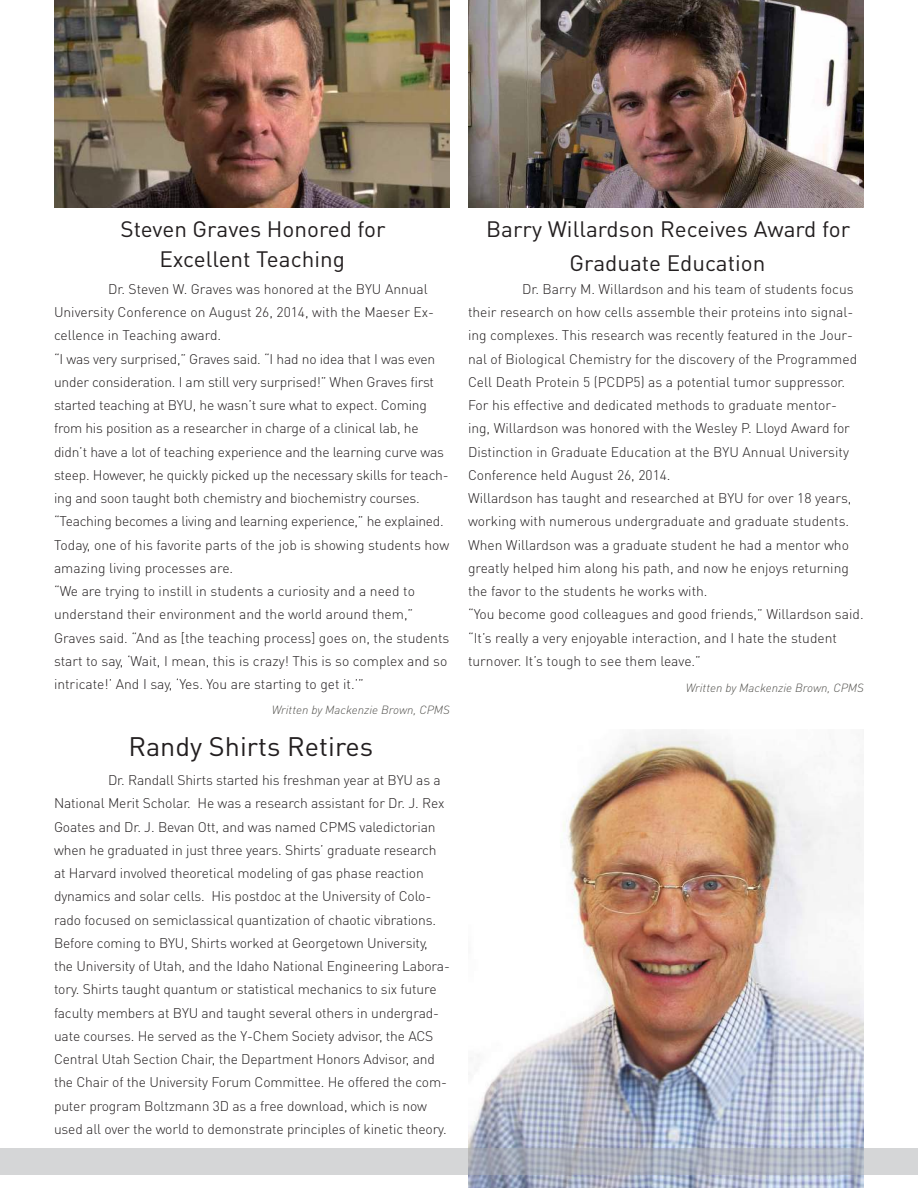
<style>
.page{position:relative;width:918px;height:1188px;background:#fff}
.page>*{position:absolute;margin:0;border:0;box-sizing:border-box;transform-origin:0 0}
.t1{font:26.4px "DIN Pro";color:#231f20}
.t2{font:22.05px/34.5px "DIN Pro";color:#231f20;text-align:center}
.t3{font:300 13.8px/23.2px "DIN Pro";letter-spacing:-.01em;color:#231f20}
.t4{font:italic 300 11.7px "DIN Pro";color:#53524e}
</style>
<div class="page">
<img style="left:54px;top:0;width:396px;height:207px">
<img style="left:468px;top:0;width:396px;height:207px">
<img style="left:468px;top:729px;width:396px;height:459px">
<svg style="left:0;top:1148px;width:918px;height:27px;background:#c2c5cb"></svg>
<h2 class="t2" style="left:120px;top:213px;width:267px;line-height:30px">Steven Graves Honored for<br>Excellent Teaching</h2>
<h2 class="t2" style="left:486px;top:211px;width:365px">Barry Willardson Receives Award for<br>Graduate Education</h2>
<p class="t3" style="left:54px;top:277px;width:397px;text-indent:54px">Dr. Steven W. Graves was honored at the BYU Annual University Conference on August 26, 2014, with the Maeser Ex&shy;cellence in Teaching award.<br>“I was very surprised,” Graves said. “I had no idea that I was even under consideration. I am still very surprised!” When Graves first started teaching at BYU, he wasn’t sure what to expect. Coming from his position as a researcher in charge of a clinical lab, he didn’t have a lot of teaching experience and the learning curve was steep. However, he quickly picked up the necessary skills for teach&shy;ing and soon taught both chemistry and biochemistry courses. “Teaching becomes a living and learning experience,” he explained.<br>Today, one of his favorite parts of the job is showing students how amazing living processes are.<br>“We are trying to instill in students a curiosity and a need to understand their environment and the world around them,” Graves said. “And as [the teaching process] goes on, the students start to say, ‘Wait, I mean, this is crazy! This is so complex and so intricate!’ And I say, ‘Yes. You are starting to get it.’”</p>
<p class="t3" style="left:468px;top:277px;width:397px;text-indent:54px">Dr. Barry M. Willardson and his team of students focus their research on how cells assemble their proteins into signal&shy;ing complexes. This research was recently featured in the Jour&shy;nal of Biological Chemistry for the discovery of the Programmed Cell Death Protein 5 (PCDP5) as a potential tumor suppressor.<br>For his effective and dedicated methods to graduate mentor-<br>ing, Willardson was honored with the Wesley P. Lloyd Award for Distinction in Graduate Education at the BYU Annual University Conference held August 26, 2014.<br>Willardson has taught and researched at BYU for over 18 years, working with numerous undergraduate and graduate students.<br>When Willardson was a graduate student he had a mentor who greatly helped him along his path, and now he enjoys returning the favor to the students he works with.<br>“You become good colleagues and good friends,” Willardson said. “It’s really a very enjoyable interaction, and I hate the student turnover. It’s tough to see them leave.”</p>
<p class="t4" style="left:686px;top:680px;width:180px">Written by Mackenzie Brown, CPMS</p>
<p class="t4" style="left:272px;top:703px;width:180px">Written by Mackenzie Brown, CPMS</p>
<h1 class="t1" style="left:128px;top:728px;width:246px">Randy Shirts Retires</h1>
<p class="t3" style="left:54px;top:768px;width:397px;text-indent:54px">Dr. Randall Shirts started his freshman year at BYU as a National Merit Scholar. He was a research assistant for Dr. J. Rex Goates and Dr. J. Bevan Ott, and was named CPMS valedictorian when he graduated in just three years. Shirts’ graduate research at Harvard involved theoretical modeling of gas phase reaction dynamics and solar cells. His postdoc at the University of Colo&shy;rado focused on semiclassical quantization of chaotic vibrations.<br>Before coming to BYU, Shirts worked at Georgetown University, the University of Utah, and the Idaho National Engineering Labora&shy;tory. Shirts taught quantum or statistical mechanics to six future faculty members at BYU and taught several others in undergrad&shy;uate courses. He served as the Y-Chem Society advisor, the ACS Central Utah Section Chair, the Department Honors Advisor, and the Chair of the University Forum Committee. He offered the com&shy;puter program Boltzmann 3D as a free download, which is now used all over the world to demonstrate principles of kinetic theory.</p>
</div>
